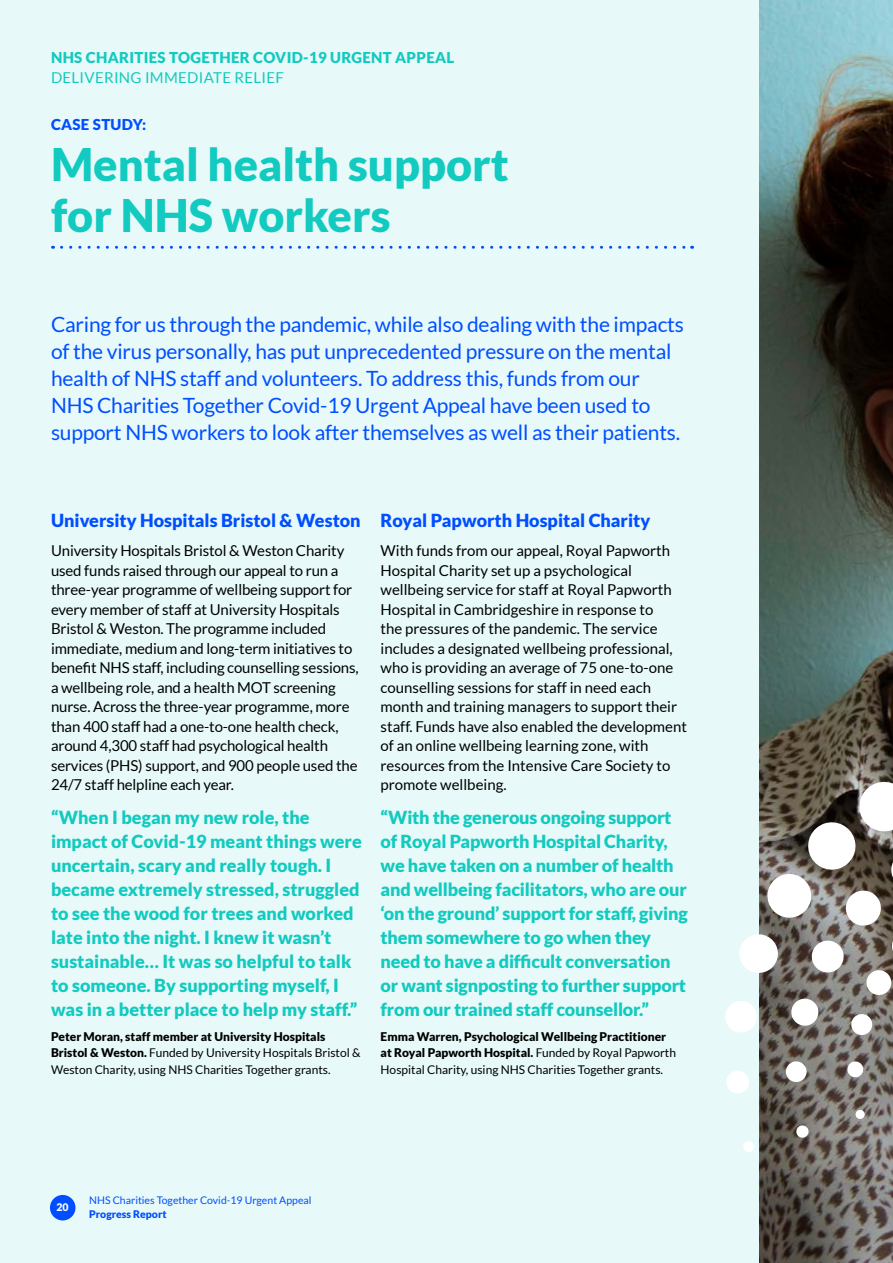
<style>
.page{position:relative;width:893px;height:1263px;background:#e7faf9}
.page>*{position:absolute;margin:0;border:0;box-sizing:border-box;transform-origin:0 0}
.t1{font:900 45px/51px "Lato";color:#12cabf}
.t2{font:21px/27px "Lato";letter-spacing:-.01em;color:#004eff}
.t3{font:900 18px/24px "Lato";letter-spacing:-.01em;color:#12cabf}
.t4{font:900 18px "Lato";color:#004eff}
.t5{font:15px/19.5px "Lato";letter-spacing:-.01em;color:#000}
.t6{font:900 15px "Lato";letter-spacing:.02em;color:#12cabf}
.t7{font:15px "Lato";letter-spacing:.02em;color:#12cabf}
.t8{font:900 15px "Lato";letter-spacing:.02em;color:#004eff}
.t9{font:12px/16.5px "Lato";color:#000}
.t10{font:900 12px/16.5px "Lato";color:#000}
.t11{font:10.5px "Lato";color:#004eff}
.t12{font:900 10.5px "Lato";color:#004eff}
.t13{font:900 10.5px "Lato";color:#fff}
.s1{font-weight:900}
.s2{font-weight:400}
</style>
<div class="page">
<div style="left:50px;top:1195px;width:25px;height:25px;background:#004eff;border-radius:50%"></div>
<svg style="left:62px;top:246px;width:631px;height:3px"></svg>
<img style="left:759px;top:0;width:134px;height:1263px">
<svg style="left:846px;top:1060px;width:18px;height:18px"></svg>
<svg style="left:855px;top:1109px;width:10px;height:10px"></svg>
<svg style="left:785px;top:1060px;width:23px;height:23px"></svg>
<svg style="left:795px;top:1125px;width:14px;height:13px"></svg>
<svg style="left:725px;top:779px;width:168px;height:257px"></svg>
<svg style="left:726px;top:1071px;width:23px;height:22px"></svg>
<svg style="left:743px;top:1141px;width:11px;height:11px"></svg>
<p class="t6" style="left:51px;top:49px;width:405px">NHS CHARITIES TOGETHER COVID-19 URGENT APPEAL</p>
<p class="t7" style="left:51px;top:69px;width:234px">DELIVERING IMMEDIATE RELIEF</p>
<p class="t8" style="left:51px;top:115px;width:97px">CASE STUDY:</p>
<h1 class="t1" style="left:51px;top:138px;width:459px">Mental health support for NHS workers</h1>
<p class="t2" style="left:51px;top:310px;width:634px">Caring for us through the pandemic, while also dealing with the impacts of the virus personally, has put unprecedented pressure on the mental health of NHS staff and volunteers. To address this, funds from our NHS Charities Together Covid-19 Urgent Appeal have been used to support NHS workers to look after themselves as well as their patients.</p>
<p class="t4" style="left:51px;top:510px;width:311px">University Hospitals Bristol &amp; Weston</p>
<p class="t5" style="left:51px;top:541px;width:309px">University Hospitals Bristol &amp; Weston Charity used funds raised through our appeal to run a three-year programme of wellbeing support for every member of staff at University Hospitals Bristol &amp; Weston. The programme included immediate, medium and long-term initiatives to benefit NHS staff, including counselling sessions, a wellbeing role, and a health MOT screening nurse. Across the three-year programme, more than 400 staff had a one-to-one health check, around 4,300 staff had psychological health services (PHS) support, and 900 people used the 24/7 staff helpline each year.</p>
<p class="t3" style="left:51px;top:805px;width:312px">“When I began my new role, the impact of Covid-19 meant things were uncertain, scary and really tough. I became extremely stressed, struggled to see the wood for trees and worked late into the night. I knew it wasn’t sustainable… It was so helpful to talk to someone. By supporting myself, I was in a better place to help my staff.”</p>
<p class="t9" style="left:51px;top:1028px;width:311px"><span class="s1">Peter Moran, staff member at University Hospitals<br>Bristol &amp; Weston.</span> Funded by University Hospitals Bristol &amp;<br>Weston Charity, using NHS Charities Together grants.</p>
<p class="t4" style="left:381px;top:510px;width:271px">Royal Papworth Hospital Charity</p>
<p class="t5" style="left:381px;top:541px;width:308px">With funds from our appeal, Royal Papworth Hospital Charity set up a psychological wellbeing service for staff at Royal Papworth Hospital in Cambridgeshire in response to<br>the pressures of the pandemic. The service includes a designated wellbeing professional, who is providing an average of 75 one-to-one counselling sessions for staff in need each month and training managers to support their staff. Funds have also enabled the development of an online wellbeing learning zone, with resources from the Intensive Care Society to promote wellbeing.</p>
<p class="t3" style="left:381px;top:805px;width:309px">“With the generous ongoing support of Royal Papworth Hospital Charity, we have taken on a number of health and wellbeing facilitators, who are our ‘on the ground’ support for staff, giving them somewhere to go when they need to have a difficult conversation or want signposting to further support from our trained staff counsellor.”</p>
<p class="t10" style="left:381px;top:1028px;width:297px">Emma Warren, Psychological Wellbeing Practitioner at Royal Papworth Hospital. <span class="s2">Funded by Royal Papworth<br>Hospital Charity, using NHS Charities Together grants.</span></p>
<p class="t13" style="left:56px;top:1201px;width:14px">20</p>
<p class="t11" style="left:89px;top:1194px;width:224px">NHS Charities Together Covid-19 Urgent Appeal</p>
<p class="t12" style="left:89px;top:1208px;width:79px">Progress Report</p>
</div>
